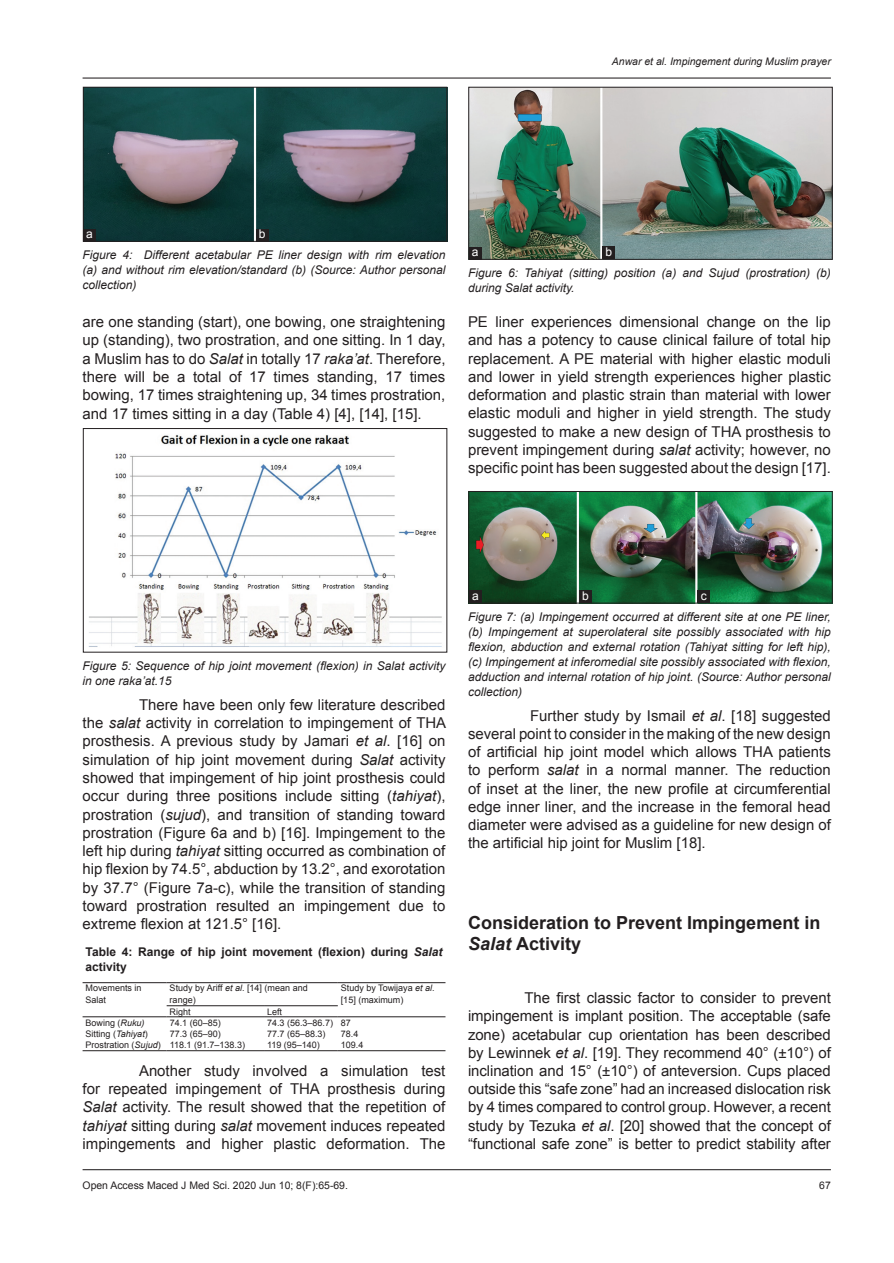
<style>
.page{position:relative;width:894px;height:1263px;background:#fff}
.page>*{position:absolute;margin:0;border:0;box-sizing:border-box;transform-origin:0 0}
.t1{font:700 18px/21.3px "Arial";color:#231f20}
.TX{font:15px/18.1px "Arial";color:#231f20;text-align:justify}
.FGC{font:italic 12px/15px "Arial";color:#231f20}
.t2{font:700 12px/15px "Arial";color:#231f20}
.LABEL{font:12px "Arial";color:#fff}
.t3{font:10.5px "Arial";color:#231f20}
.t4{font:italic 10.5px "Arial";color:#231f20}
.t5{font:9px/12px "Arial";color:#231f20}
.s1{font-style:italic}
</style>
<div class="page">
<hr style="left:83px;top:78px;width:747px;height:1px;background:#231f20">
<hr style="left:83px;top:1169px;width:747px;height:1px;background:#231f20">
<img style="left:88px;top:434px;width:354px;height:213px">
<div style="left:83px;top:428px;width:364px;height:224px;border:1px solid #231f20"></div>
<hr style="left:167px;top:1005px;width:97px;height:1px;background:#231f20">
<hr style="left:264px;top:1005px;width:74px;height:1px;background:#231f20">
<hr style="left:83px;top:1050px;width:84px;height:1px;background:#231f20">
<hr style="left:167px;top:1050px;width:97px;height:1px;background:#231f20">
<hr style="left:264px;top:1050px;width:74px;height:1px;background:#231f20">
<hr style="left:338px;top:1050px;width:107px;height:1px;background:#231f20">
<hr style="left:83px;top:982px;width:84px;height:1px;background:#231f20">
<hr style="left:167px;top:982px;width:97px;height:1px;background:#231f20">
<hr style="left:264px;top:982px;width:74px;height:1px;background:#231f20">
<hr style="left:338px;top:982px;width:107px;height:1px;background:#231f20">
<hr style="left:83px;top:1016px;width:84px;height:1px;background:#231f20">
<hr style="left:167px;top:1016px;width:97px;height:1px;background:#231f20">
<hr style="left:264px;top:1016px;width:74px;height:1px;background:#231f20">
<hr style="left:338px;top:1016px;width:107px;height:1px;background:#231f20">
<img style="left:470px;top:493px;width:360px;height:108px">
<div style="left:468px;top:491px;width:364px;height:112px;border:1px solid #231f20"></div>
<div style="left:469px;top:590px;width:12px;height:13px;background:#231f20"></div>
<div style="left:579px;top:590px;width:12px;height:13px;background:#231f20"></div>
<div style="left:697px;top:590px;width:13px;height:13px;background:#231f20"></div>
<img style="left:85px;top:89px;width:360px;height:150px">
<div style="left:83px;top:87px;width:364px;height:154px;border:1px solid #231f20"></div>
<div style="left:83px;top:229px;width:13px;height:12px;background:#231f20"></div>
<div style="left:256px;top:229px;width:12px;height:12px;background:#231f20"></div>
<img style="left:470px;top:89px;width:360px;height:168px">
<div style="left:468px;top:87px;width:364px;height:172px;border:1px solid #231f20"></div>
<div style="left:468px;top:247px;width:13px;height:12px;background:#231f20"></div>
<div style="left:602px;top:246px;width:13px;height:13px;background:#231f20"></div>
<p class="t4" style="left:611px;top:54px;width:220px">Anwar et al. Impingement during Muslim prayer</p>
<p class="LABEL" style="left:86px;top:226px;width:8px">a</p>
<p class="LABEL" style="left:259px;top:226px;width:8px">b</p>
<p class="FGC" style="left:83px;top:248px;width:364px;text-align:justify">Figure 4: Different acetabular PE liner design with rim elevation (a) and without rim elevation/standard (b) (Source: Author personal collection)</p>
<p class="TX" style="left:83px;top:313px;width:364px">are one standing (start), one bowing, one straightening up (standing), two prostration, and one sitting. In 1 day, a Muslim has to do <span class="s1">Salat</span> in totally 17 <span class="s1">raka’at</span>. Therefore, there will be a total of 17 times standing, 17 times bowing, 17 times straightening up, 34 times prostration, and 17 times sitting in a day (Table 4) [4], [14], [15].</p>
<p class="LABEL" style="left:471px;top:244px;width:8px">a</p>
<p class="LABEL" style="left:605px;top:244px;width:8px">b</p>
<p class="FGC" style="left:468px;top:266px;width:364px">Figure 6: Tahiyat (sitting) position (a) and Sujud (prostration) (b) during Salat activity.</p>
<p class="TX" style="left:468px;top:313px;width:364px">PE liner experiences dimensional change on the lip and has a potency to cause clinical failure of total hip replacement. A PE material with higher elastic moduli and lower in yield strength experiences higher plastic deformation and plastic strain than material with lower elastic moduli and higher in yield strength. The study suggested to make a new design of THA prosthesis to prevent impingement during <span class="s1">salat</span> activity; however, no specific point has been suggested about the design [17].</p>
<p class="FGC" style="left:83px;top:658px;width:364px">Figure 5: Sequence of hip joint movement (flexion) in Salat activity in one raka’at.15</p>
<p class="TX" style="left:83px;top:695px;width:365px;text-indent:56px">There have been only few literature described the <span class="s1">salat</span> activity in correlation to impingement of THA prosthesis. A previous study by Jamari <span class="s1">et al</span>. [16] on simulation of hip joint movement during <span class="s1">Salat</span> activity showed that impingement of hip joint prosthesis could occur during three positions include sitting (<span class="s1">tahiyat</span>), prostration (<span class="s1">sujud</span>), and transition of standing toward prostration (Figure 6a and b) [16]. Impingement to the left hip during <span class="s1">tahiyat</span> sitting occurred as combination of hip flexion by 74.5°, abduction by 13.2°, and exorotation by 37.7° (Figure 7a-c), while the transition of standing toward prostration resulted an impingement due to extreme flexion at 121.5° [16].</p>
<p class="t2" style="left:86px;top:944px;width:358px">Table 4: Range of hip joint movement (flexion) during <span class="s1">Salat </span>activity</p>
<p class="t5" style="left:86px;top:982px;width:58px">Movements in<br>Salat</p>
<p class="t5" style="left:170px;top:982px;width:139px">Study by Ariff <span class="s1">et al</span>. [14] (mean and range)</p>
<p class="t5" style="left:341px;top:982px;width:95px">Study by Towijaya <span class="s1">et al</span>. [15] (maximum)</p>
<p class="t5" style="left:170px;top:1005px;width:23px">Right</p>
<p class="t5" style="left:267px;top:1005px;width:17px">Left</p>
<p class="t5" style="left:86px;top:1016px;width:61px">Bowing (<span class="s1">Ruku)</span></p>
<p class="t5" style="left:170px;top:1016px;width:53px">74.1 (60–85)</p>
<p class="t5" style="left:267px;top:1016px;width:85px">74.3 (56.3–86.7) 87</p>
<p class="t5" style="left:86px;top:1027px;width:64px">Sitting (<span class="s1">Tahiyat</span>)</p>
<p class="t5" style="left:170px;top:1027px;width:53px">77.3 (65–90)</p>
<p class="t5" style="left:267px;top:1027px;width:60px">77.7 (65–88.3)</p>
<p class="t5" style="left:341px;top:1027px;width:19px">78.4</p>
<p class="t5" style="left:86px;top:1038px;width:161px">Prostration (<span class="s1">Sujud</span>) 118.1 (91.7–138.3)</p>
<p class="t5" style="left:267px;top:1038px;width:54px">119 (95–140)</p>
<p class="t5" style="left:341px;top:1038px;width:24px">109.4</p>
<p class="TX" style="left:83px;top:1061px;width:364px;text-indent:56px">Another study involved a simulation test for repeated impingement of THA prosthesis during <span class="s1">Salat</span> activity. The result showed that the repetition of <span class="s1">tahiyat</span> sitting during <span class="s1">salat</span> movement induces repeated impingements and higher plastic deformation. The</p>
<p class="LABEL" style="left:472px;top:587px;width:8px">a</p>
<p class="LABEL" style="left:582px;top:587px;width:8px">b</p>
<p class="LABEL" style="left:700px;top:587px;width:7px">c</p>
<p class="FGC" style="left:468px;top:609px;width:364px;text-align:justify">Figure 7: (a) Impingement occurred at different site at one PE liner, (b) Impingement at superolateral site possibly associated with hip flexion, abduction and external rotation (Tahiyat sitting for left hip), (c) Impingement at inferomedial site possibly associated with flexion, adduction and internal rotation of hip joint. (Source: Author personal collection)</p>
<p class="TX" style="left:468px;top:706px;width:364px;text-indent:62px">Further study by Ismail <span class="s1">et al</span>. [18] suggested several point to consider in the making of the new design of artificial hip joint model which allows THA patients to perform <span class="s1">salat</span> in a normal manner. The reduction of inset at the liner, the new profile at circumferential edge inner liner, and the increase in the femoral head diameter were advised as a guideline for new design of the artificial hip joint for Muslim [18].</p>
<h1 class="t1" style="left:468px;top:912px;width:354px">Consideration to Prevent Impingement in<br><span class="s1">Salat</span> Activity</h1>
<p class="TX" style="left:468px;top:988px;width:364px;text-indent:56px">The first classic factor to consider to prevent impingement is implant position. The acceptable (safe zone) acetabular cup orientation has been described by Lewinnek <span class="s1">et al</span>. [19]. They recommend 40° (±10°) of inclination and 15° (±10°) of anteversion. Cups placed outside this “safe zone” had an increased dislocation risk by 4 times compared to control group. However, a recent study by Tezuka <span class="s1">et al</span>. [20] showed that the concept of “functional safe zone” is better to predict stability after</p>
<p class="t3" style="left:83px;top:1177px;width:267px">Open Access Maced J Med Sci. 2020 Jun 10; 8(F):65-69.</p>
<p class="t3" style="left:819px;top:1177px;width:13px">67</p>
</div>
